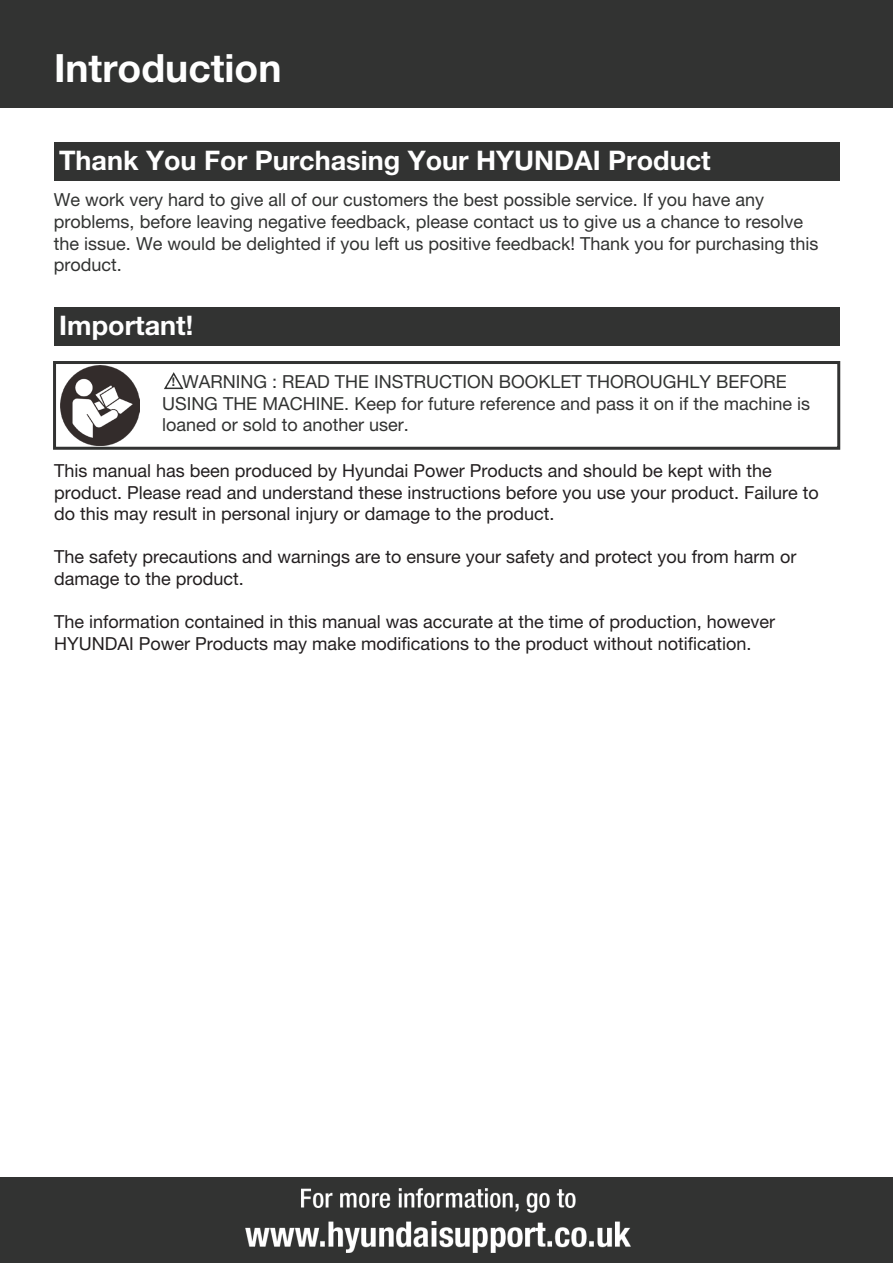
<style>
.page{position:relative;width:893px;height:1263px;background:#fff}
.page>*{position:absolute;margin:0;border:0;box-sizing:border-box;transform-origin:0 0}
.t1{font:700 39px "Helvetica Neue LT Pro";color:#fff}
.t2{font:700 27px "Helvetica Neue LT Pro";color:#fff}
.t3{font:18px/21.6px "Helvetica Neue LT Pro";color:#231f20}
.t4{font:18px/21.6px "Helvetica Neue LT Pro";color:#323332}
.t5{font:700 12px "Helvetica Neue LT Pro";color:#323332}
</style>
<div class="page">
<div style="left:0;top:0;width:893px;height:107px;background:#323332"></div>
<div style="left:0;top:1178px;width:893px;height:85px;background:#323332"></div>
<img style="left:245px;top:1188px;width:386px;height:65px">
<div style="left:54px;top:142px;width:785px;height:39px;background:#323332"></div>
<div style="left:54px;top:307px;width:785px;height:39px;background:#323332"></div>
<img style="left:61px;top:366px;width:79px;height:79px">
<svg style="left:164px;top:372px;width:20px;height:18px"></svg>
<div style="left:53px;top:361px;width:787px;height:89px;border:3px solid #323332"></div>
<p class="t1" style="left:54px;top:44px;width:229px">Introduction</p>
<p class="t2" style="left:59px;top:144px;width:653px">Thank You For Purchasing Your HYUNDAI Product</p>
<p class="t4" style="left:54px;top:189px;width:712px">We work very hard to give all of our customers the best possible service. If you have any</p>
<p class="t4" style="left:54px;top:210px;width:766px">problems, before leaving negative feedback, please contact us to give us a chance to resolve the issue. We would be delighted if you left us positive feedback! Thank you for purchasing this product.</p>
<p class="t2" style="left:59px;top:309px;width:135px">Important!</p>
<p class="t4" style="left:162px;top:371px;width:650px;text-indent:20px">WARNING : READ THE INSTRUCTION BOOKLET THOROUGHLY BEFORE<br>USING THE MACHINE. Keep for future reference and pass it on if the machine is loaned or sold to another user.</p>
<p class="t5" style="left:172px;top:375px;width:5px">!</p>
<p class="t3" style="left:54px;top:460px;width:719px">This manual has been produced by Hyundai Power Products and should be kept with the</p>
<p class="t3" style="left:54px;top:481px;width:766px">product. Please read and understand these instructions before you use your product. Failure to do this may result in personal injury or damage to the product.</p>
<p class="t3" style="left:54px;top:546px;width:744px">The safety precautions and warnings are to ensure your safety and protect you from harm or</p>
<p class="t3" style="left:54px;top:568px;width:191px">damage to the product.</p>
<p class="t3" style="left:54px;top:611px;width:722px">The information contained in this manual was accurate at the time of production, however</p>
<p class="t3" style="left:54px;top:632px;width:699px">HYUNDAI Power Products may make modifications to the product without notification.</p>
</div>
